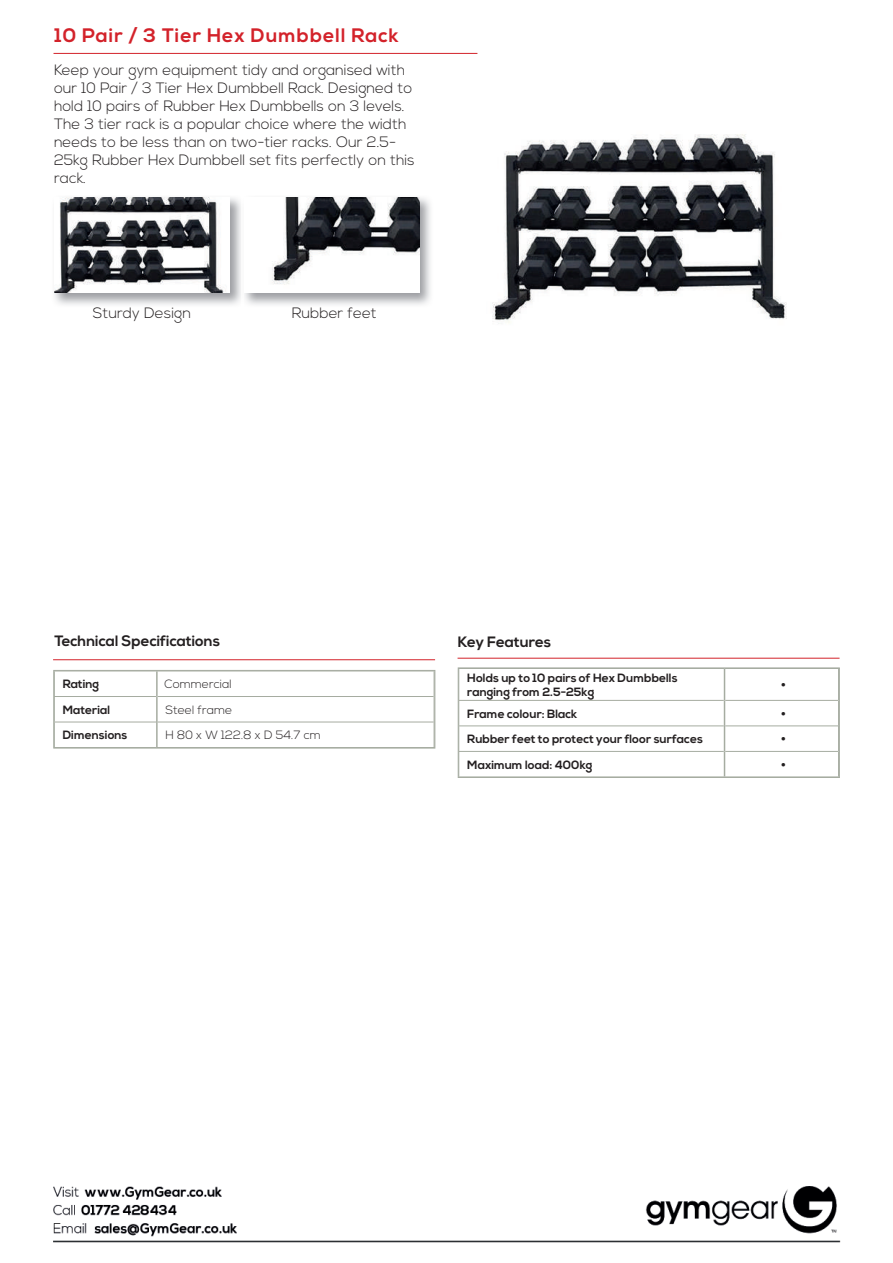
<style>
.page{position:relative;width:893px;height:1263px;background:#fff}
.page>*{position:absolute;margin:0;border:0;box-sizing:border-box;transform-origin:0 0}
.t1{font:700 19.5px "Nexa";letter-spacing:.05em;color:#d3222a}
.t2{font:300 18px "Nexa";color:#231f20}
.t3{font:300 15px/18px "Nexa";color:#231f20}
.t4{font:700 15px "Nexa";color:#231f20}
.t5{font:700 12px/14.4px "Nexa";color:#231f20}
.t6{font:300 12px "Nexa";color:#231f20}
</style>
<div class="page">
<img style="left:53px;top:1186px;width:788px;height:57px">
<hr style="left:458px;top:658px;width:381px;height:1px;background:#d3222a">
<hr style="left:458px;top:700px;width:266px;height:1px;background:#a6aca1">
<hr style="left:725px;top:700px;width:113px;height:1px;background:#a6aca1">
<hr style="left:458px;top:725px;width:266px;height:1px;background:#a6aca1">
<hr style="left:725px;top:725px;width:113px;height:1px;background:#a6aca1">
<hr style="left:458px;top:751px;width:266px;height:1px;background:#a6aca1">
<hr style="left:725px;top:751px;width:113px;height:1px;background:#a6aca1">
<hr style="left:724px;top:669px;width:1px;height:31px;background:#a6aca1">
<svg style="left:724px;top:700px;width:1px;height:76px"></svg>
<div style="left:458px;top:668px;width:381px;height:110px;border:1px solid #a6aca1"></div>
<img style="left:492px;top:134px;width:295px;height:190px">
<hr style="left:54px;top:53px;width:423px;height:1px;background:#d3222a">
<img style="left:54px;top:197px;width:187px;height:108px">
<img style="left:54px;top:198px;width:175px;height:95px">
<img style="left:244px;top:197px;width:187px;height:108px">
<img style="left:244px;top:198px;width:175px;height:95px">
<hr style="left:53px;top:659px;width:382px;height:1px;background:#d3222a">
<hr style="left:54px;top:696px;width:102px;height:1px;background:#a6aca1">
<hr style="left:158px;top:696px;width:276px;height:1px;background:#a6aca1">
<hr style="left:54px;top:722px;width:102px;height:1px;background:#a6aca1">
<hr style="left:158px;top:722px;width:276px;height:1px;background:#a6aca1">
<hr style="left:156px;top:671px;width:2px;height:25px;background:#a6aca1">
<hr style="left:156px;top:696px;width:2px;height:26px;background:#a6aca1">
<hr style="left:156px;top:722px;width:2px;height:25px;background:#a6aca1">
<div style="left:54px;top:670px;width:381px;height:78px;border:1px solid #a6aca1"></div>
<h1 class="t1" style="left:55px;top:24px;width:346px">10 Pair / 3 Tier Hex Dumbbell Rack</h1>
<p class="t3" style="left:54px;top:61px;width:362px">Keep your gym equipment tidy and organised with our 10 Pair / 3 Tier Hex Dumbbell Rack. Designed to hold 10 pairs of Rubber Hex Dumbbells on 3 levels.<br>The 3 tier rack is a popular choice where the width needs to be less than on two-tier racks. Our 2.5- 25kg Rubber Hex Dumbbell set fits perfectly on this rack.</p>
<p class="t3" style="left:93px;top:305px;width:100px">Sturdy Design</p>
<p class="t3" style="left:292px;top:305px;width:86px">Rubber feet</p>
<p class="t4" style="left:55px;top:633px;width:167px">Technical Specifications</p>
<p class="t5" style="left:63px;top:677px;width:38px">Rating</p>
<p class="t6" style="left:164px;top:677px;width:69px">Commercial</p>
<p class="t5" style="left:63px;top:703px;width:49px">Material</p>
<p class="t6" style="left:165px;top:703px;width:68px">Steel frame</p>
<p class="t5" style="left:63px;top:728px;width:66px">Dimensions</p>
<p class="t6" style="left:165px;top:728px;width:157px">H 80 x W 122.8 x D 54.7 cm</p>
<p class="t4" style="left:458px;top:633px;width:95px">Key Features</p>
<p class="t5" style="left:467px;top:671px;width:212px">Holds up to 10 pairs of Hex Dumbbells ranging from 2.5-25kg</p>
<p class="t2" style="left:781px;top:675px;width:7px">•</p>
<p class="t5" style="left:467px;top:707px;width:112px">Frame colour: Black</p>
<p class="t2" style="left:781px;top:703px;width:7px">•</p>
<p class="t5" style="left:467px;top:732px;width:237px">Rubber feet to protect your floor surfaces</p>
<p class="t2" style="left:781px;top:729px;width:7px">•</p>
<p class="t5" style="left:467px;top:758px;width:127px">Maximum load: 400kg</p>
<p class="t2" style="left:781px;top:754px;width:7px">•</p>
</div>
